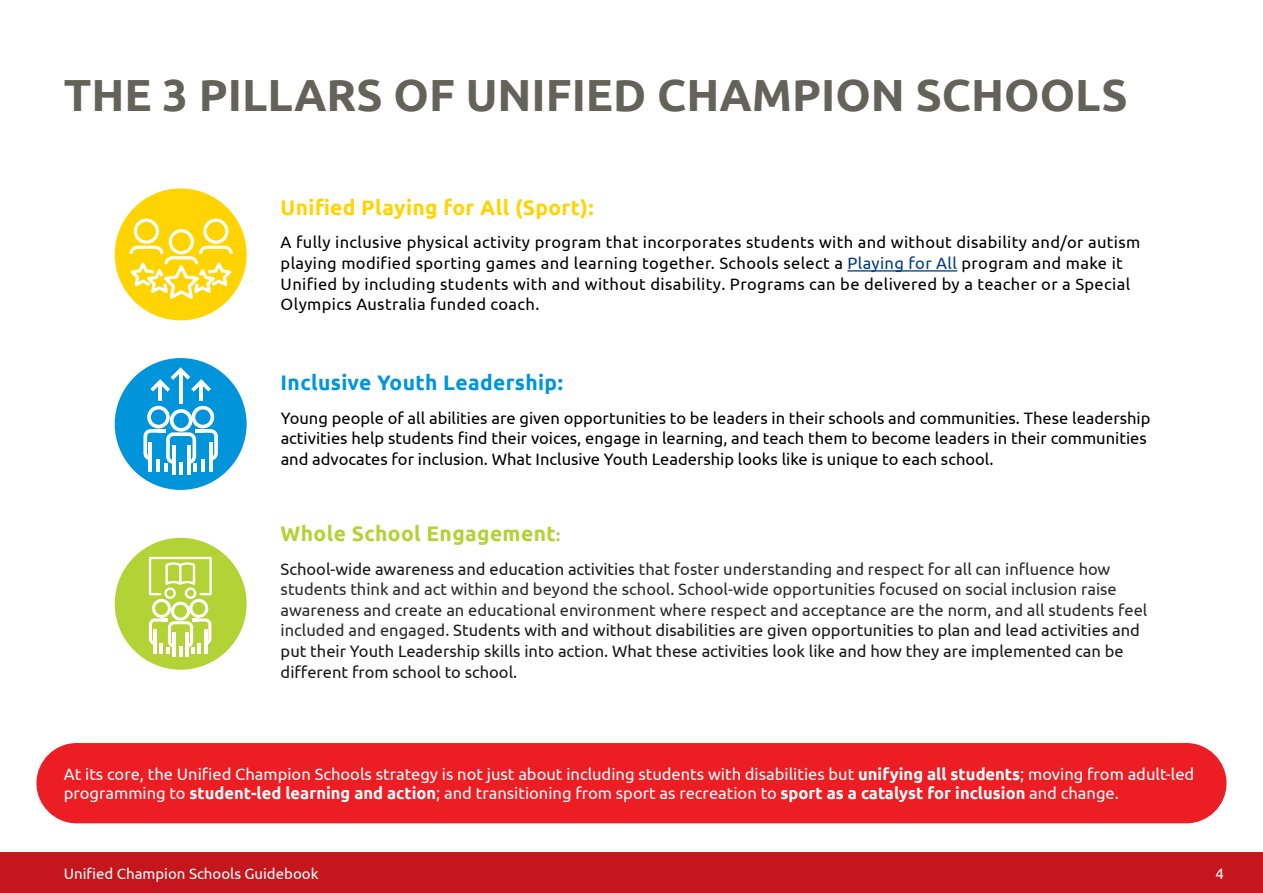
<style>
.page{position:relative;width:1263px;height:893px;background:#fff}
.page>*{position:absolute;margin:0;border:0;box-sizing:border-box;transform-origin:0 0}
.t1{font:700 45px "Ubuntu";color:#636359}
.t2{font:700 21px "Ubuntu";letter-spacing:.015em;color:#ffd400}
.t3{font:700 21px "Ubuntu";letter-spacing:.015em;color:#0095da}
.t4{font:700 21px "Ubuntu";letter-spacing:.015em;color:#b3d235}
.t5{font:16.5px/20.7px "Ubuntu";letter-spacing:.01em;color:#000}
.t6{font:16.5px/20.5px "Ubuntu";color:#2a2a2a}
.t7{font:16.5px/19.8px "Ubuntu";color:#fff}
.t8{font:15px "Ubuntu";color:#fff}
.s1{color:#013b82}
.s2{font-size:16.5px}
.s3{color:#181818}
.s4{font-weight:700}
</style>
<div class="page">
<div style="left:0;top:852px;width:1263px;height:41px;background:#c4161c"></div>
<div style="left:37px;top:744px;width:1189px;height:79px;background:#ed1d24;border-radius:39px"></div>
<div style="left:36px;top:743px;width:1190px;height:80px;border:2px solid #ed1d24;border-radius:39px"></div>
<hr style="left:847px;top:270px;width:110px;height:2px;background:#013b82">
<div style="left:115px;top:188px;width:132px;height:132px;background:#ffd400;border-radius:50%"></div>
<svg style="left:129px;top:219px;width:104px;height:80px"></svg>
<div style="left:115px;top:358px;width:132px;height:132px;background:#0095da;border-radius:50%"></div>
<hr style="left:179px;top:370px;width:3px;height:34px;background:#fff">
<hr style="left:199px;top:382px;width:4px;height:19px;background:#fff">
<hr style="left:158px;top:382px;width:4px;height:19px;background:#fff">
<svg style="left:150px;top:367px;width:61px;height:25px"></svg>
<hr style="left:172px;top:446px;width:3px;height:29px;background:#fff">
<hr style="left:187px;top:446px;width:4px;height:29px;background:#fff">
<hr style="left:179px;top:462px;width:4px;height:13px;background:#fff">
<svg style="left:143px;top:406px;width:75px;height:66px"></svg>
<div style="left:115px;top:538px;width:132px;height:132px;background:#b3d235;border-radius:50%"></div>
<svg style="left:149px;top:557px;width:63px;height:100px"></svg>
<h1 class="t1" style="left:64px;top:68px;width:1065px">THE 3 PILLARS OF UNIFIED CHAMPION SCHOOLS</h1>
<p class="t2" style="left:281px;top:195px;width:314px">Unified Playing for All (Sport):</p>
<p class="t5" style="left:281px;top:232px;width:861px">A fully inclusive physical activity program that incorporates students with and without disability and/or autism playing modified sporting games and learning together. Schools select a <span class="s1">Playing for All</span> program and make it Unified by including students with and without disability. Programs can be delivered by a teacher or a Special Olympics Australia funded coach.</p>
<p class="t3" style="left:281px;top:370px;width:284px">Inclusive Youth Leadership:</p>
<p class="t5" style="left:281px;top:407px;width:871px">Young people of all abilities are given opportunities to be leaders in their schools and communities. These leadership activities help students find their voices, engage in learning, and teach them to become leaders in their communities and advocates for inclusion. What Inclusive Youth Leadership looks like is unique to each school.</p>
<p class="t4" style="left:281px;top:521px;width:281px">Whole School Engagement<span class="s2">:</span></p>
<p class="t6" style="left:281px;top:558px;width:868px"><span class="s3">School-wide awareness and education activities</span> that foster understanding and respect for all can influence how students think and act within and beyond the school. School-wide opportunities focused on social inclusion raise awareness and create an educational environment where respect and acceptance are the norm, and all students feel included and engaged. <span class="s3">Students with and without disabilities are given opportunities to plan and lead activities and put their Youth Leadership skills into action. What these activities look like and how they are implemented can be different from school to school.</span></p>
<p class="t7" style="left:64px;top:763px;width:1132px">At its core, the Unified Champion Schools strategy is not just about including students with disabilities but <span class="s4">unifying all students</span>; moving from adult-led programming to <span class="s4">student-led learning and action</span>; and transitioning from sport as recreation to <span class="s4">sport as a catalyst for inclusion</span> and change.</p>
<p class="t8" style="left:64px;top:864px;width:256px">Unified Champion Schools Guidebook</p>
<p class="t8" style="left:1215px;top:864px;width:10px">4</p>
</div>
